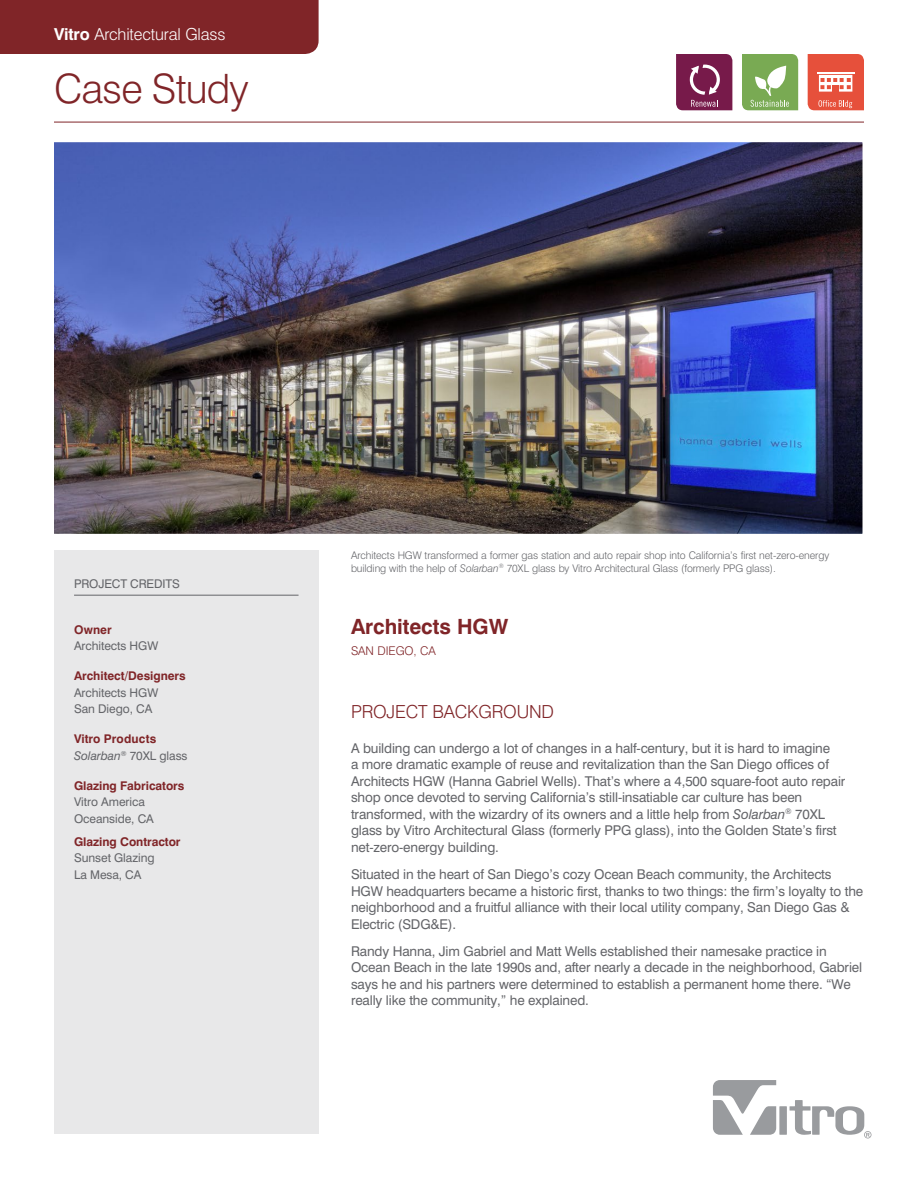
<style>
.page{position:relative;width:918px;height:1188px;background:#fff}
.page>*{position:absolute;margin:0;border:0;box-sizing:border-box;transform-origin:0 0}
.t1{font:300 40.5px "Swiss 721 BT";letter-spacing:-.02em;color:#802528}
.Project_Title{font:700 21px "Swiss 721 BT";letter-spacing:-.005em;color:#802528}
.Project_Background{font:300 18px "Swiss 721 BT";letter-spacing:-.01em;color:#802528}
.t2{font:300 16.5px "Swiss 721 BT";letter-spacing:-.01em;color:#fff}
.BC{font:13.5px/16.5px "Swiss 721 BT";letter-spacing:-.01em;color:#646569}
.Project_Description{font:12px/16.5px "Swiss 721 BT";letter-spacing:-.005em;color:#646569}
.Project_Header{font:700 12px "Swiss 721 BT";letter-spacing:-.005em;color:#802528}
.Project_Location{font:300 12px "Swiss 721 BT";letter-spacing:-.005em;color:#802528}
.t3{font:300 10.5px/12.6px "Swiss 721 BT";letter-spacing:-.01em;color:#646569}
.s1{font-weight:700}
.s2{font-style:italic}
</style>
<div class="page">
<div style="left:0;top:0;width:319px;height:54px;background:#802528"></div>
<svg style="left:676px;top:54px;width:56px;height:56px;background:#86335e"></svg>
<svg style="left:742px;top:54px;width:56px;height:56px;background:#8eb76e"></svg>
<svg style="left:808px;top:54px;width:56px;height:56px;background:#e96c5a"></svg>
<div style="left:832px;top:85px;width:6px;height:7px;background:#e6503b"></div>
<hr style="left:817px;top:73px;width:38px;height:1px;background:#fff">
<hr style="left:54px;top:122px;width:810px;height:1px;background:#802528">
<svg style="left:713px;top:1080px;width:159px;height:58px"></svg>
<img style="left:55px;top:144px;width:806px;height:388px">
<div style="left:52px;top:141px;width:812px;height:394px;border:2px solid #fff"></div>
<div style="left:54px;top:551px;width:265px;height:583px;background:#e8e8e9"></div>
<hr style="left:74px;top:595px;width:225px;height:1px;background:#646569">
<p class="t2" style="left:54px;top:24px;width:173px"><span class="s1">Vitro</span> Architectural Glass</p>
<p class="t1" style="left:54px;top:64px;width:196px">Case Study</p>
<p class="Project_Description" style="left:74px;top:575px;width:107px">PROJECT CREDITS</p>
<p class="Project_Header" style="left:74px;top:622px;width:39px">Owner</p>
<p class="Project_Description" style="left:74px;top:638px;width:86px">Architects HGW</p>
<p class="Project_Header" style="left:74px;top:669px;width:113px">Architect/Designers</p>
<p class="Project_Description" style="left:74px;top:684px;width:86px">Architects HGW<br>San Diego, CA</p>
<p class="Project_Header" style="left:74px;top:732px;width:84px">Vitro Products</p>
<p class="Project_Description" style="left:74px;top:747px;width:115px"><span class="s2">Solarban</span><sup>®</sup> 70XL glass</p>
<p class="Project_Header" style="left:74px;top:778px;width:112px">Glazing Fabricators</p>
<p class="Project_Description" style="left:74px;top:794px;width:81px">Vitro America<br>Oceanside, CA</p>
<p class="Project_Header" style="left:74px;top:834px;width:108px">Glazing Contractor</p>
<p class="Project_Description" style="left:74px;top:850px;width:82px">Sunset Glazing<br>La Mesa, CA</p>
<p class="t3" style="left:351px;top:549px;width:480px">Architects HGW transformed a former gas station and auto repair shop into California’s first net-zero-energy building with the help of <span class="s2">Solarban</span><sup>®</sup> 70XL glass by Vitro Architectural Glass (formerly PPG glass).</p>
<p class="Project_Title" style="left:351px;top:614px;width:159px">Architects HGW</p>
<p class="Project_Location" style="left:351px;top:644px;width:86px">SAN DIEGO, CA</p>
<p class="Project_Background" style="left:351px;top:701px;width:205px">PROJECT BACKGROUND</p>
<p class="BC" style="left:351px;top:740px;width:496px">A building can undergo a lot of changes in a half-century, but it is hard to imagine<br>a more dramatic example of reuse and revitalization than the San Diego offices of Architects HGW (Hanna Gabriel Wells). That’s where a 4,500 square-foot auto repair shop once devoted to serving California’s still-insatiable car culture has been transformed, with the wizardry of its owners and a little help from <span class="s2">Solarban</span><sup>®</sup> 70XL glass by Vitro Architectural Glass (formerly PPG glass), into the Golden State’s first net-zero-energy building.</p>
<p class="BC" style="left:351px;top:866px;width:514px">Situated in the heart of San Diego’s cozy Ocean Beach community, the Architects HGW headquarters became a historic first, thanks to two things: the firm’s loyalty to the neighborhood and a fruitful alliance with their local utility company, San Diego Gas &amp; Electric (SDG&amp;E).</p>
<p class="BC" style="left:351px;top:943px;width:513px">Randy Hanna, Jim Gabriel and Matt Wells established their namesake practice in Ocean Beach in the late 1990s and, after nearly a decade in the neighborhood, Gabriel says he and his partners were determined to establish a permanent home there. “We really like the community,” he explained.</p>
</div>
